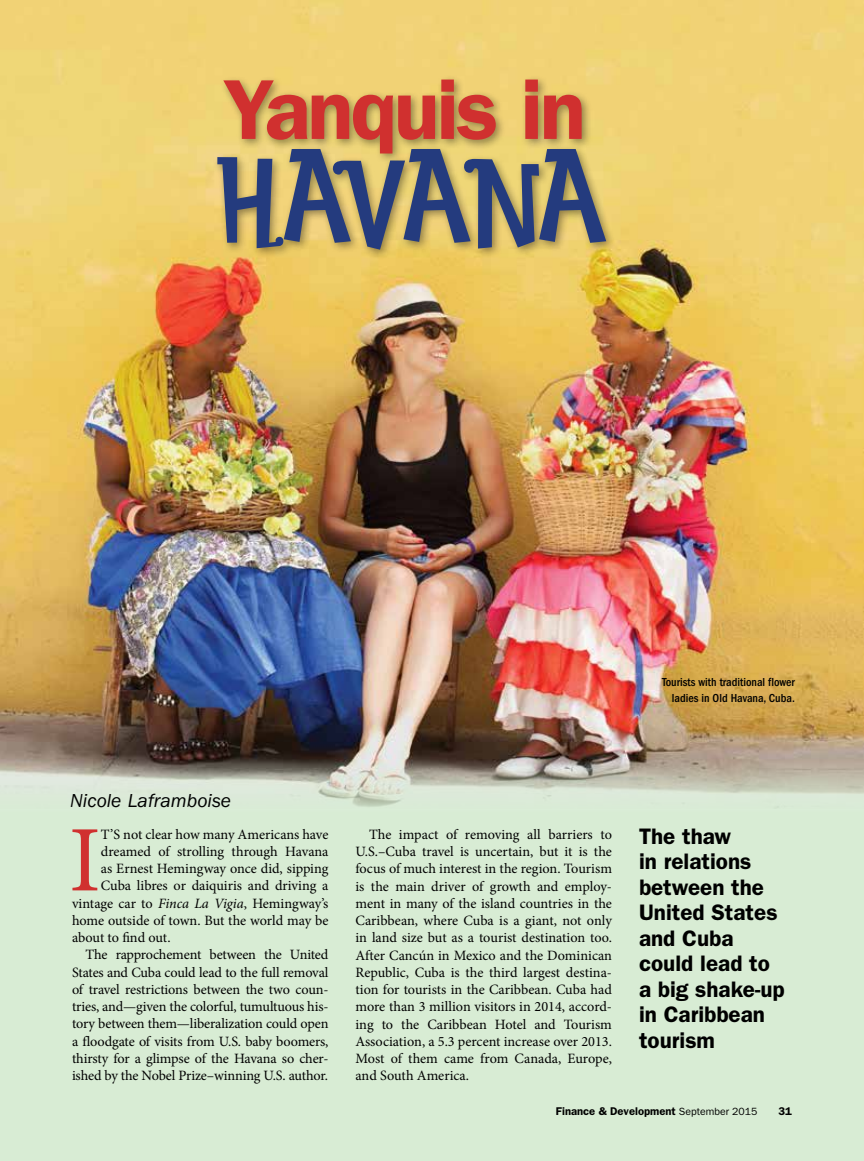
<style>
.page{position:relative;width:864px;height:1161px;background:#d8ecd4}
.page>*{position:absolute;margin:0;border:0;box-sizing:border-box;transform-origin:0 0}
.t1{font:112.5px "Baileywick JF Festive";letter-spacing:-.035em;color:#243b7e}
.t2{font:93.9px "Minion Pro";color:#d0302f}
.t3{font:600 85.35px "ITC Franklin Gothic Std";letter-spacing:-.035em;color:#d0302f}
.t4{font:600 22.5px/25.5px "ITC Franklin Gothic Std";color:#000}
.t5{font:italic 19.5px "ITC Franklin Gothic Std";color:#000}
.t6{font:14.25px/17.2px "Minion Pro";letter-spacing:-.01em;color:#000;text-align:justify}
.t7{font:500 condensed 12px/16.5px "ITC Franklin Gothic Std";color:#000;text-align:right}
.t8{font:600 11.25px "ITC Franklin Gothic Std";color:#000}
.s1{font-style:italic}
.s2{font-weight:400;font-size:10.5px}
</style>
<div class="page">
<img style="left:0;top:0;width:864px;height:807px">
<div style="left:213px;top:75px;width:403px;height:185px;background:#000;opacity:.4"></div>
<h3 class="t3" style="left:223px;top:59px;width:364px">Yanquis in</h3>
<h1 class="t1" style="left:218px;top:121px;width:391px">HAVANA</h1>
<h3 class="t5" style="left:70px;top:790px;width:162px">Nicole Laframboise</h3>
<p class="t7" style="left:662px;top:674px;width:134px">Tourists with traditional flower ladies in Old Havana, Cuba.</p>
<h2 class="t2" style="left:69px;top:798px;width:34px">I</h2>
<p class="t6" style="left:101px;top:826px;width:229px">T’S not clear how many Americans have</p>
<p class="t6" style="left:101px;top:843px;width:229px">dreamed of strolling through Havana</p>
<p class="t6" style="left:101px;top:860px;width:229px">as Ernest Hemingway once did, sipping</p>
<p class="t6" style="left:101px;top:877px;width:229px">Cuba libres or daiquiris and driving a</p>
<p class="t6" style="left:72px;top:895px;width:258px">vintage car to <span class="s1">Finca La Vigia</span>, Hemingway’s</p>
<p class="t6" style="left:72px;top:912px;width:258px">home outside of town. But the world may be</p>
<p class="t6" style="left:72px;top:929px;width:100px">about to find out.</p>
<p class="t6" style="left:85px;top:946px;width:244px">The rapprochement between the United</p>
<p class="t6" style="left:72px;top:964px;width:258px">States and Cuba could lead to the full removal</p>
<p class="t6" style="left:72px;top:981px;width:258px">of travel restrictions between the two coun-</p>
<p class="t6" style="left:72px;top:998px;width:258px">tries, and—given the colorful, tumultuous his-</p>
<p class="t6" style="left:72px;top:1015px;width:258px">tory between them—liberalization could open</p>
<p class="t6" style="left:72px;top:1033px;width:258px">a floodgate of visits from U.S. baby boomers,</p>
<p class="t6" style="left:72px;top:1050px;width:258px">thirsty for a glimpse of the Havana so cher-</p>
<p class="t6" style="left:72px;top:1067px;width:257px">ished by the Nobel Prize–winning U.S. author.</p>
<h3 class="t4" style="left:639px;top:823px;width:147px">The thaw<br>in relations between the<br>United States and Cuba could lead to a big shake-up in Caribbean tourism</h3>
<p class="t6" style="left:356px;top:826px;width:258px;text-indent:13px">The impact of removing all barriers to U.S.–Cuba travel is uncertain, but it is the focus of much interest in the region. Tourism is the main driver of growth and employ&shy;ment in many of the island countries in the Caribbean, where Cuba is a giant, not only in land size but as a tourist destination too.<br>After Cancún in Mexico and the Dominican Republic, Cuba is the third largest destina&shy;tion for tourists in the Caribbean. Cuba had more than 3 million visitors in 2014, accord&shy;ing to the Caribbean Hotel and Tourism Association, a 5.3 percent increase over 2013.<br>Most of them came from Canada, Europe, and South America.</p>
<p class="t8" style="left:556px;top:1104px;width:203px">Finance &amp; Development <span class="s2">September 2015</span></p>
<p class="t8" style="left:779px;top:1104px;width:15px">31</p>
</div>
